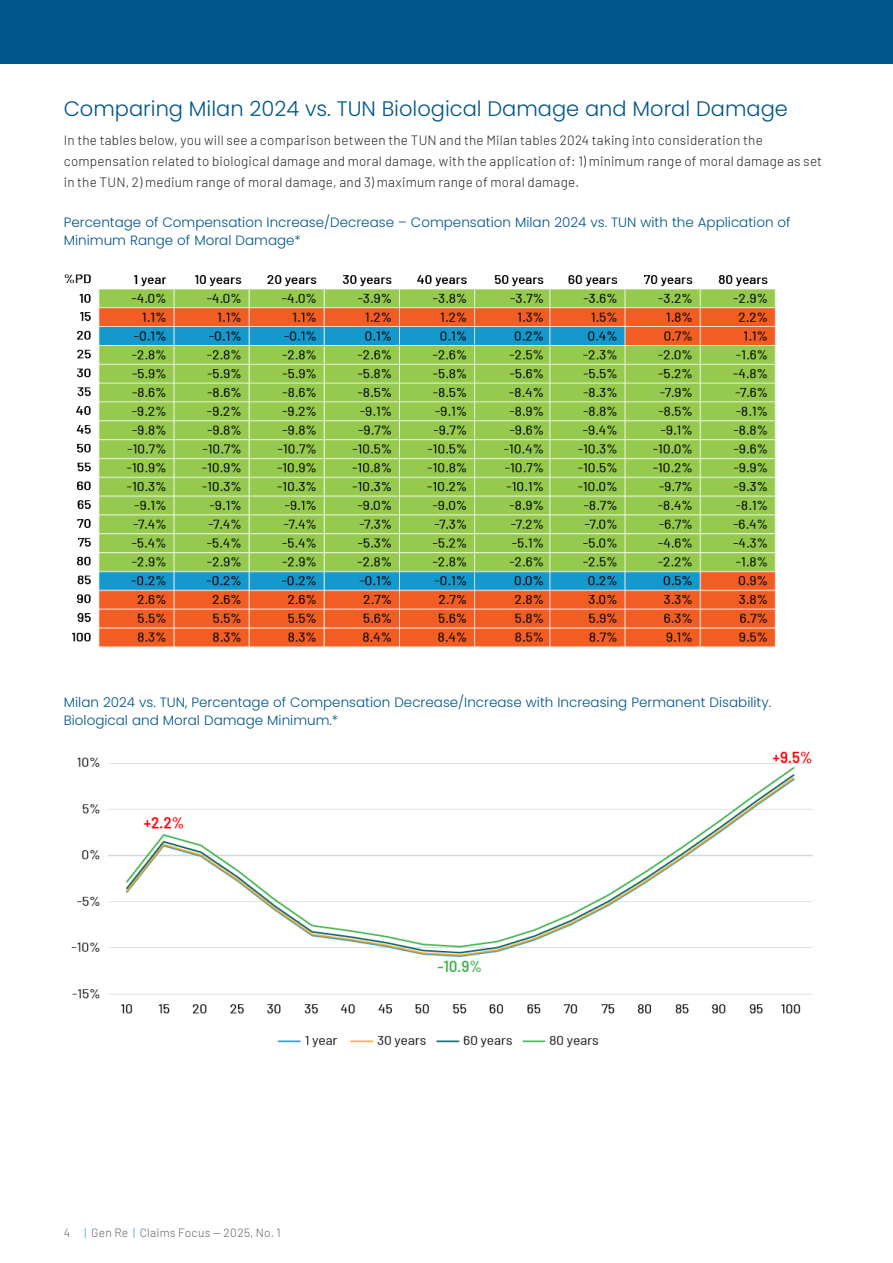
<style>
.page{position:relative;width:893px;height:1263px;background:#fff}
.page>*{position:absolute;margin:0;border:0;box-sizing:border-box;transform-origin:0 0}
.Header_1{font:300 21px "Poppins";color:#00568a}
.Body{font:300 13.5px/21px "Barlow";letter-spacing:.02em;color:#231f20}
.Header_4-Figure{font:300 13.5px/18px "Poppins";color:#00568a}
.t1{font:300 12px "Barlow";letter-spacing:.02em;color:#5e6367}
.s1{color:#2198cc}
</style>
<div class="page">
<div style="left:0;top:0;width:893px;height:64px;background:#00568a"></div>
<img style="left:64px;top:274px;width:712px;height:374px">
<img style="left:71px;top:751px;width:742px;height:297px">
<p class="Header_1" style="left:64px;top:96px;width:726px">Comparing Milan 2024 vs. TUN Biological Damage and Moral Damage</p>
<p class="Body" style="left:64px;top:129px;width:760px">In the tables below, you will see a comparison between the TUN and the Milan tables 2024 taking into consideration the compensation related to biological damage and moral damage, with the application of: 1) minimum range of moral damage as set in the TUN, 2) medium range of moral damage, and 3) maximum range of moral damage.</p>
<p class="Header_4-Figure" style="left:64px;top:213px;width:728px">Percentage of Compensation Increase/Decrease – Compensation Milan 2024 vs. TUN with the Application of<br>Minimum Range of Moral Damage*</p>
<p class="Header_4-Figure" style="left:64px;top:694px;width:709px">Milan 2024 vs. TUN, Percentage of Compensation Decrease/Increase with Increasing Permanent Disability.<br>Biological and Moral Damage Minimum.*</p>
<p class="t1" style="left:64px;top:1223px;width:218px">4 <span class="s1">|</span> Gen Re <span class="s1">|</span> Claims Focus — 2025, No. 1</p>
</div>
